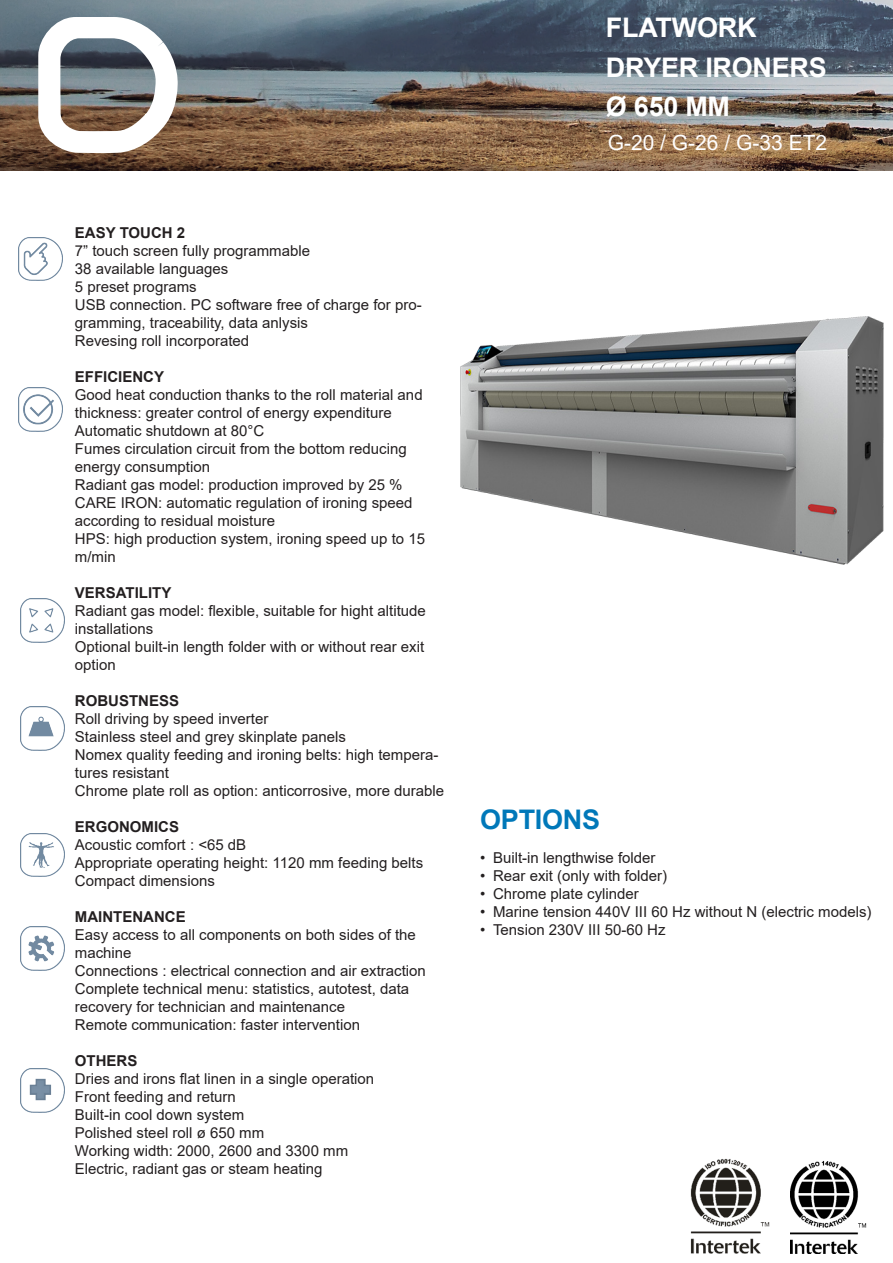
<style>
.page{position:relative;width:893px;height:1263px;background:#fff}
.page>*{position:absolute;margin:0;border:0;box-sizing:border-box;transform-origin:0 0}
.t1{font:700 27px "Arial";letter-spacing:-.01em;color:#fff}
.t2{font:700 27px "Arial";letter-spacing:-.01em;color:#0078b9}
.t3{font:21px "Arial";color:#fff}
.t4{font:15px/18px "Arial";color:#231f20}
.t5{font:700 15px "Arial";color:#231f20}
</style>
<div class="page">
<img style="left:0;top:0;width:893px;height:170px">
<svg style="left:31px;top:10px;width:160px;height:150px"></svg>
<img style="left:791px;top:1161px;width:76px;height:92px">
<img style="left:690px;top:1158px;width:80px;height:96px">
<img style="left:460px;top:317px;width:423px;height:248px">
<img style="left:18px;top:237px;width:45px;height:44px">
<img style="left:18px;top:387px;width:45px;height:44px">
<img style="left:20px;top:598px;width:45px;height:44px">
<img style="left:20px;top:707px;width:45px;height:43px">
<img style="left:20px;top:833px;width:45px;height:44px">
<img style="left:20px;top:927px;width:45px;height:43px">
<img style="left:20px;top:1068px;width:45px;height:44px">
<p class="t5" style="left:75px;top:222px;width:112px">EASY TOUCH 2</p>
<p class="t4" style="left:75px;top:241px;width:237px">7” touch screen fully programmable</p>
<p class="t4" style="left:75px;top:259px;width:155px">38 available languages</p>
<p class="t4" style="left:75px;top:277px;width:123px">5 preset programs</p>
<p class="t4" style="left:75px;top:295px;width:348px">USB connection. PC software free of charge for pro&shy;gramming, traceability, data anlysis</p>
<p class="t4" style="left:75px;top:331px;width:176px">Revesing roll incorporated</p>
<p class="t5" style="left:75px;top:366px;width:91px">EFFICIENCY</p>
<p class="t4" style="left:75px;top:385px;width:349px">Good heat conduction thanks to the roll material and thickness: greater control of energy expenditure</p>
<p class="t4" style="left:75px;top:421px;width:191px">Automatic shutdown at 80°C</p>
<p class="t4" style="left:75px;top:439px;width:333px">Fumes circulation circuit from the bottom reducing energy consumption</p>
<p class="t4" style="left:75px;top:475px;width:329px">Radiant gas model: production improved by 25 %</p>
<p class="t4" style="left:75px;top:493px;width:339px">CARE IRON: automatic regulation of ironing speed according to residual moisture</p>
<p class="t4" style="left:75px;top:529px;width:352px">HPS: high production system, ironing speed up to 15 m/min</p>
<p class="t5" style="left:75px;top:582px;width:98px">VERSATILITY</p>
<p class="t4" style="left:75px;top:601px;width:352px">Radiant gas model: flexible, suitable for hight altitude installations</p>
<p class="t4" style="left:75px;top:637px;width:351px">Optional built-in length folder with or without rear exit option</p>
<p class="t5" style="left:75px;top:690px;width:106px">ROBUSTNESS</p>
<p class="t4" style="left:75px;top:709px;width:195px">Roll driving by speed inverter</p>
<p class="t4" style="left:75px;top:727px;width:272px">Stainless steel and grey skinplate panels</p>
<p class="t4" style="left:75px;top:745px;width:365px">Nomex quality feeding and ironing belts: high tempera&shy;tures resistant</p>
<p class="t4" style="left:75px;top:781px;width:371px">Chrome plate roll as option: anticorrosive, more durable</p>
<p class="t5" style="left:75px;top:816px;width:106px">ERGONOMICS</p>
<p class="t4" style="left:75px;top:835px;width:173px">Acoustic comfort : &lt;65 dB</p>
<p class="t4" style="left:75px;top:853px;width:350px">Appropriate operating height: 1120 mm feeding belts</p>
<p class="t4" style="left:75px;top:871px;width:142px">Compact dimensions</p>
<p class="t5" style="left:75px;top:906px;width:112px">MAINTENANCE</p>
<p class="t4" style="left:75px;top:925px;width:343px">Easy access to all components on both sides of the machine</p>
<p class="t4" style="left:75px;top:961px;width:352px">Connections : electrical connection and air extraction</p>
<p class="t4" style="left:75px;top:979px;width:336px">Complete technical menu: statistics, autotest, data recovery for technician and maintenance</p>
<p class="t4" style="left:75px;top:1015px;width:287px">Remote communication: faster intervention</p>
<p class="t5" style="left:75px;top:1050px;width:64px">OTHERS</p>
<p class="t4" style="left:75px;top:1069px;width:301px">Dries and irons flat linen in a single operation</p>
<p class="t4" style="left:75px;top:1087px;width:162px">Front feeding and return</p>
<p class="t4" style="left:75px;top:1105px;width:171px">Built-in cool down system</p>
<p class="t4" style="left:75px;top:1123px;width:191px">Polished steel roll ø 650 mm</p>
<p class="t4" style="left:75px;top:1141px;width:275px">Working width: 2000, 2600 and 3300 mm</p>
<p class="t4" style="left:75px;top:1159px;width:249px">Electric, radiant gas or steam heating</p>
<p class="t1" style="left:606px;top:8px;width:152px">FLATWORK</p>
<p class="t1" style="left:606px;top:48px;width:222px">DRYER IRONERS</p>
<p class="t1" style="left:606px;top:88px;width:126px">Ø 650 MM</p>
<p class="t3" style="left:608px;top:128px;width:221px">G-20 / G-26 / G-33 ET2</p>
<p class="t2" style="left:480px;top:800px;width:121px">OPTIONS</p>
<p class="t4" style="left:480px;top:848px;width:177px">• Built-in lengthwise folder</p>
<p class="t4" style="left:480px;top:866px;width:188px">• Rear exit (only with folder)</p>
<p class="t4" style="left:480px;top:884px;width:160px">• Chrome plate cylinder</p>
<p class="t4" style="left:480px;top:902px;width:393px">• Marine tension 440V III 60 Hz without N (electric models)</p>
<p class="t4" style="left:480px;top:920px;width:187px">• Tension 230V III 50-60 Hz</p>
</div>
